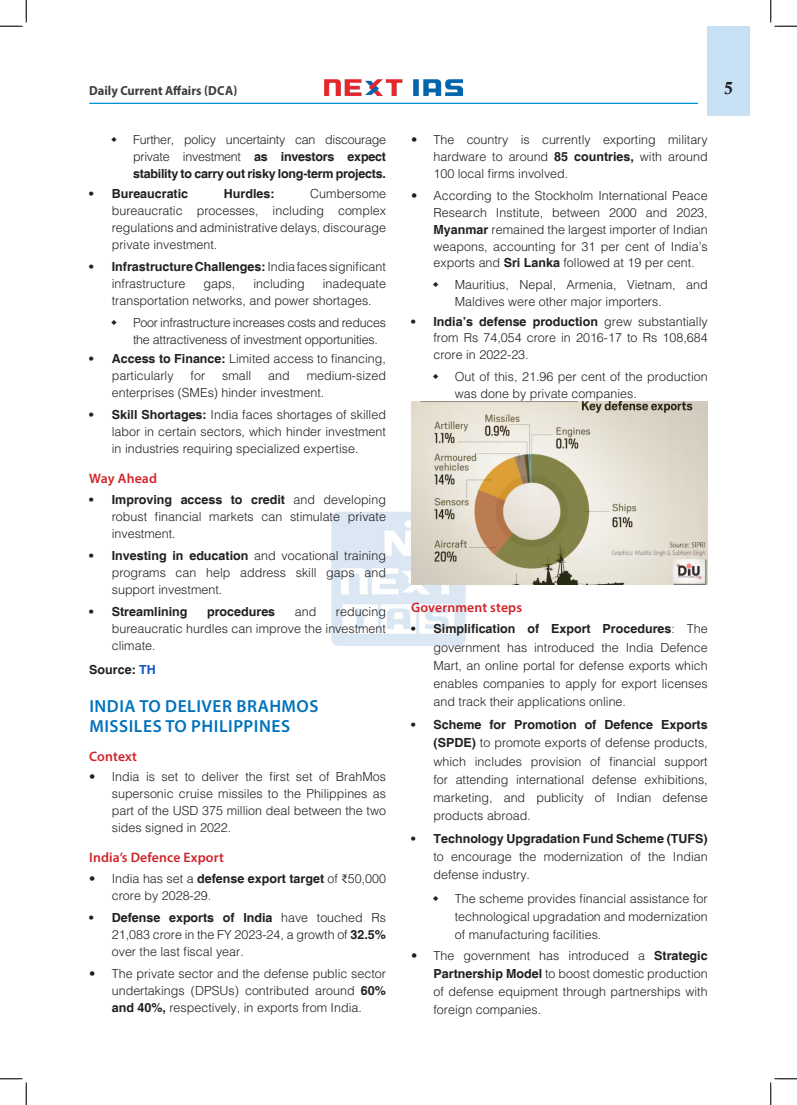
<style>
.page{position:relative;width:797px;height:1105px;background:#fff}
.page>*{position:absolute;margin:0;border:0;box-sizing:border-box;transform-origin:0 0}
.H-1{font:600 17.5px/20.2px "Myriad Pro";letter-spacing:.03em;color:#0072bc}
.t1{font:17.5px "Calis MT Bol";color:#231f20}
.H-2{font:600 13.75px "Myriad Pro";letter-spacing:.01em;color:#d1232a}
.t2{font:700 13.12px "Myriad Pro";color:#3e3e3f;scale:.95 1}
.t3{font:300 12.5px/17px "Helvetica";color:#231f20;text-align:justify}
.body{font:700 12.5px/17px "Helvetica";color:#231f20;text-align:justify}
.t4{font:300 12.5px/17px "Helvetica";letter-spacing:-.02em;color:#231f20}
.s1{font-weight:300}
.s2{font-weight:700}
.s3{color:#15c}
.s4{font-family:"Times New Roman";font-weight:400}
</style>
<div class="page">
<div style="left:707px;top:26px;width:43px;height:89px;background:#c7e0f3"></div>
<img style="left:325px;top:80px;width:137px;height:15px">
<hr style="left:89px;top:103px;width:609px;height:1px;background:#008fd5">
<img style="left:331px;top:511px;width:138px;height:135px">
<img style="left:411px;top:402px;width:296px;height:182px">
<svg style="left:0;top:0;width:27px;height:27px"></svg>
<svg style="left:0;top:1078px;width:27px;height:27px"></svg>
<svg style="left:770px;top:0;width:27px;height:27px"></svg>
<svg style="left:770px;top:1078px;width:27px;height:27px"></svg>
<p class="t2" style="left:89px;top:82px;width:157px">Daily Current Affairs (DCA)</p>
<h1 class="t1" style="left:724px;top:78px;width:10px">5</h1>
<p class="body" style="left:133px;top:132px;width:254px"><span class="s1">Further, policy uncertainty can discourage private investment</span> as investors expect stability to carry out risky long-term projects.</p>
<p class="body" style="left:89px;top:185px;width:100px">• Bureaucratic</p>
<p class="body" style="left:224px;top:185px;width:52px">Hurdles:</p>
<p class="t3" style="left:433px;top:131px;width:276px;text-indent:-22px">• The country is currently exporting military hardware to around <span class="s2">85 countries,</span> with around 100 local firms involved.</p>
<p class="t3" style="left:433px;top:187px;width:276px;text-indent:-22px">• According to the Stockholm International Peace Research Institute, between 2000 and 2023, <span class="s2">Myanmar</span> remained the largest importer of Indian weapons, accounting for 31 per cent of India’s exports and <span class="s2">Sri Lanka</span> followed at 19 per cent.</p>
<p class="t3" style="left:455px;top:276px;width:254px">Mauritius, Nepal, Armenia, Vietnam, and<br>Maldives were other major importers.</p>
<p class="t3" style="left:433px;top:312px;width:276px;text-indent:-22px"><span class="s2">• India’s defense production</span> grew substantially from Rs 74,054 crore in 2016-17 to Rs 108,684 crore in 2022-23.</p>
<p class="t3" style="left:455px;top:368px;width:254px">Out of this, 21.96 per cent of the production was done by private companies.</p>
<p class="t3" style="left:112px;top:184px;width:276px;text-indent:198px">Cumbersome bureaucratic processes, including complex regulations and administrative delays, discourage private investment.</p>
<p class="t3" style="left:112px;top:257px;width:276px;text-indent:-22px"><span class="s2">• Infrastructure Challenges:</span> India faces significant infrastructure</p>
<p class="t3" style="left:112px;top:274px;width:276px;text-indent:211px">inadequate transportation networks, and power shortages.</p>
<p class="t4" style="left:133px;top:313px;width:254px">Poor infrastructure increases costs and reduces the attractiveness of investment opportunities.</p>
<p class="t3" style="left:112px;top:350px;width:276px;text-indent:-22px"><span class="s2">• Access to Finance:</span> Limited access to financing, particularly</p>
<p class="t3" style="left:203px;top:274px;width:33px">gaps,</p>
<p class="t3" style="left:253px;top:274px;width:53px">including</p>
<p class="t3" style="left:190px;top:367px;width:16px">for</p>
<p class="t3" style="left:222px;top:367px;width:31px">small</p>
<p class="t3" style="left:268px;top:367px;width:23px">and</p>
<p class="t3" style="left:112px;top:367px;width:276px;text-indent:195px">medium-sized enterprises (SMEs) hinder investment.</p>
<p class="t3" style="left:112px;top:406px;width:276px;text-indent:-22px"><span class="s2">• Skill Shortages:</span> India faces shortages of skilled labor in certain sectors, which hinder investment in industries requiring specialized expertise.</p>
<p class="H-2" style="left:89px;top:470px;width:69px">Way Ahead</p>
<p class="t3" style="left:112px;top:490px;width:276px;text-indent:-22px"><span class="s2">• Improving access to credit</span> and developing robust financial markets can stimulate private investment.</p>
<p class="t3" style="left:112px;top:546px;width:276px;text-indent:-22px"><span class="s2">• Investing in education</span> and vocational training programs can help address skill gaps and support investment.</p>
<p class="body" style="left:89px;top:603px;width:100px">• Streamlining</p>
<p class="body" style="left:207px;top:603px;width:70px">procedures</p>
<p class="t3" style="left:295px;top:602px;width:23px">and</p>
<p class="H-2" style="left:411px;top:598px;width:113px">Government steps</p>
<p class="t3" style="left:433px;top:620px;width:276px;line-height:18.1px;text-indent:-22px"><span class="s2">• Simplification of Export Procedures</span>: The government has introduced the India Defence Mart, an online portal for defense exports which enables companies to apply for export licenses and track their applications online.</p>
<p class="t3" style="left:433px;top:715px;width:276px;line-height:18.1px;text-indent:-22px"><span class="s2">• Scheme for Promotion of Defence Exports (SPDE)</span> to promote exports of defense products, which includes provision of financial support for attending international defense exhibitions, marketing, and publicity of Indian defense products abroad.</p>
<p class="t3" style="left:433px;top:829px;width:276px;line-height:18.1px;text-indent:-22px"><span class="s2">• Technology Upgradation Fund Scheme (TUFS) </span>to encourage the modernization of the Indian defense industry.</p>
<p class="t3" style="left:455px;top:889px;width:254px;line-height:18.1px">The scheme provides financial assistance for technological upgradation and modernization of manufacturing facilities.</p>
<p class="t3" style="left:433px;top:946px;width:276px;line-height:18.1px;text-indent:-22px">• The government has introduced a <span class="s2">Strategic Partnership Model</span> to boost domestic production of defense equipment through partnerships with foreign companies.</p>
<p class="t3" style="left:112px;top:602px;width:276px;text-indent:224px">reducing bureaucratic hurdles can improve the investment climate.</p>
<p class="body" style="left:89px;top:662px;width:68px">Source: <span class="s3">TH</span></p>
<p class="H-1" style="left:89px;top:695px;width:230px">INDIA TO DELIVER BRAHMOS<br>MISSILES TO PHILIPPINES</p>
<p class="H-2" style="left:89px;top:747px;width:49px">Context</p>
<p class="t3" style="left:112px;top:768px;width:276px;text-indent:-22px">• India is set to deliver the first set of BrahMos supersonic cruise missiles to the Philippines as part of the USD 375 million deal between the two sides signed in 2022.</p>
<p class="H-2" style="left:89px;top:849px;width:136px">India’s Defence Export</p>
<p class="t3" style="left:112px;top:870px;width:276px;text-indent:-22px">• India has set a <span class="s2">defense export target</span> of <span class="s4">₹</span>50,000 crore by 2028-29.</p>
<p class="t3" style="left:112px;top:909px;width:276px;text-indent:-22px"><span class="s2">• Defense exports of India</span> have touched Rs 21,083 crore in the FY 2023-24, a growth of <span class="s2">32.5% </span>over the last fiscal year.</p>
<p class="t3" style="left:112px;top:965px;width:276px;text-indent:-22px">• The private sector and the defense public sector undertakings (DPSUs) contributed around <span class="s2">60% and 40%,</span> respectively, in exports from India.</p>
</div>
